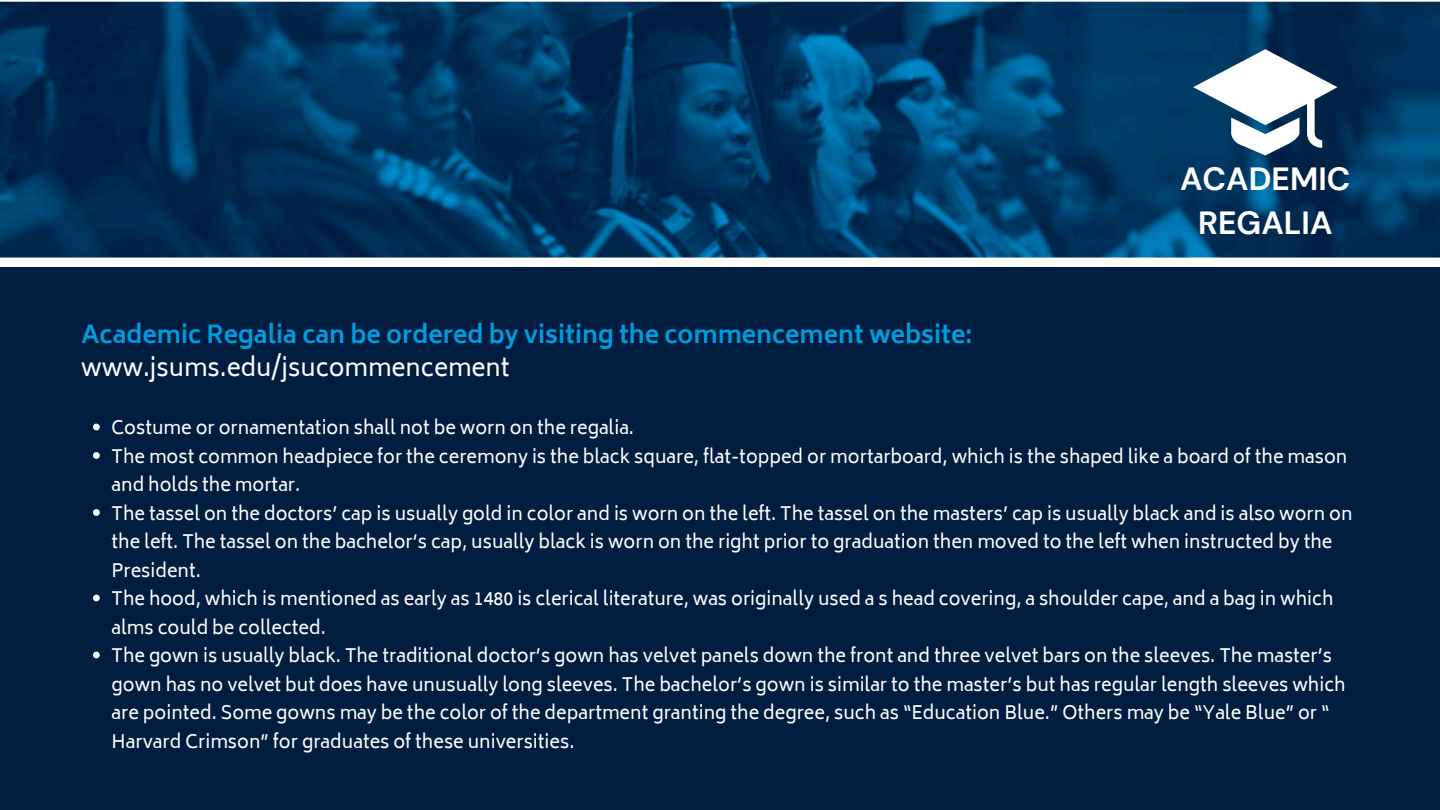
<style>
.page{position:relative;width:1440px;height:810px;background:#011e41}
.page>*{position:absolute;margin:0;border:0;box-sizing:border-box;transform-origin:0 0}
.t1{font:700 32.1px/44px "DM Sans";color:#fff;text-align:center}
.t2{font:700 24px/33px "Biryani";color:#009bde}
.t3{font:18px/28.5px "Biryani";color:#fff}
.s1{font-weight:400;color:#fff}
</style>
<div class="page">
<svg style="left:0;top:0;width:1440px;height:266px"></svg>
<svg style="left:1193px;top:49px;width:144px;height:106px"></svg>
<svg style="left:93px;top:424px;width:7px;height:6px"></svg>
<svg style="left:93px;top:452px;width:7px;height:7px"></svg>
<svg style="left:93px;top:509px;width:7px;height:7px"></svg>
<svg style="left:93px;top:595px;width:7px;height:6px"></svg>
<svg style="left:93px;top:652px;width:7px;height:6px"></svg>
<p class="t2" style="left:81px;top:318px;width:893px">Academic Regalia can be ordered by visiting the commencement website: <span class="s1">www.jsums.edu/jsucommencement</span></p>
<p class="t1" style="left:1180px;top:157px;width:172px">ACADEMIC<br>REGALIA</p>
<h1 class="t3" style="left:112px;top:414px;width:524px">Costume or ornamentation shall not be worn on the regalia.</h1>
<h2 class="t3" style="left:112px;top:442px;width:1237px">The most common headpiece for the ceremony is the black square, flat-topped or mortarboard, which is the shaped like a board of the mason and holds the mortar.</h2>
<p class="t3" style="left:112px;top:499px;width:1243px">The tassel on the doctors’ cap is usually gold in color and is worn on the left. The tassel on the masters’ cap is usually black and is also worn on the left. The tassel on the bachelor’s cap, usually black is worn on the right prior to graduation then moved to the left when instructed by the<br>President.</p>
<p class="t3" style="left:112px;top:585px;width:1223px">The hood, which is mentioned as early as 1480 is clerical literature, was originally used a s head covering, a shoulder cape, and a bag in which alms could be collected.</p>
<p class="t3" style="left:112px;top:642px;width:1236px">The gown is usually black. The traditional doctor’s gown has velvet panels down the front and three velvet bars on the sleeves. The master’s gown has no velvet but does have unusually long sleeves. The bachelor’s gown is similar to the master’s but has regular length sleeves which are pointed. Some gowns may be the color of the department granting the degree, such as “Education Blue.” Others may be “Yale Blue” or “ Harvard Crimson” for graduates of these universities.</p>
</div>
